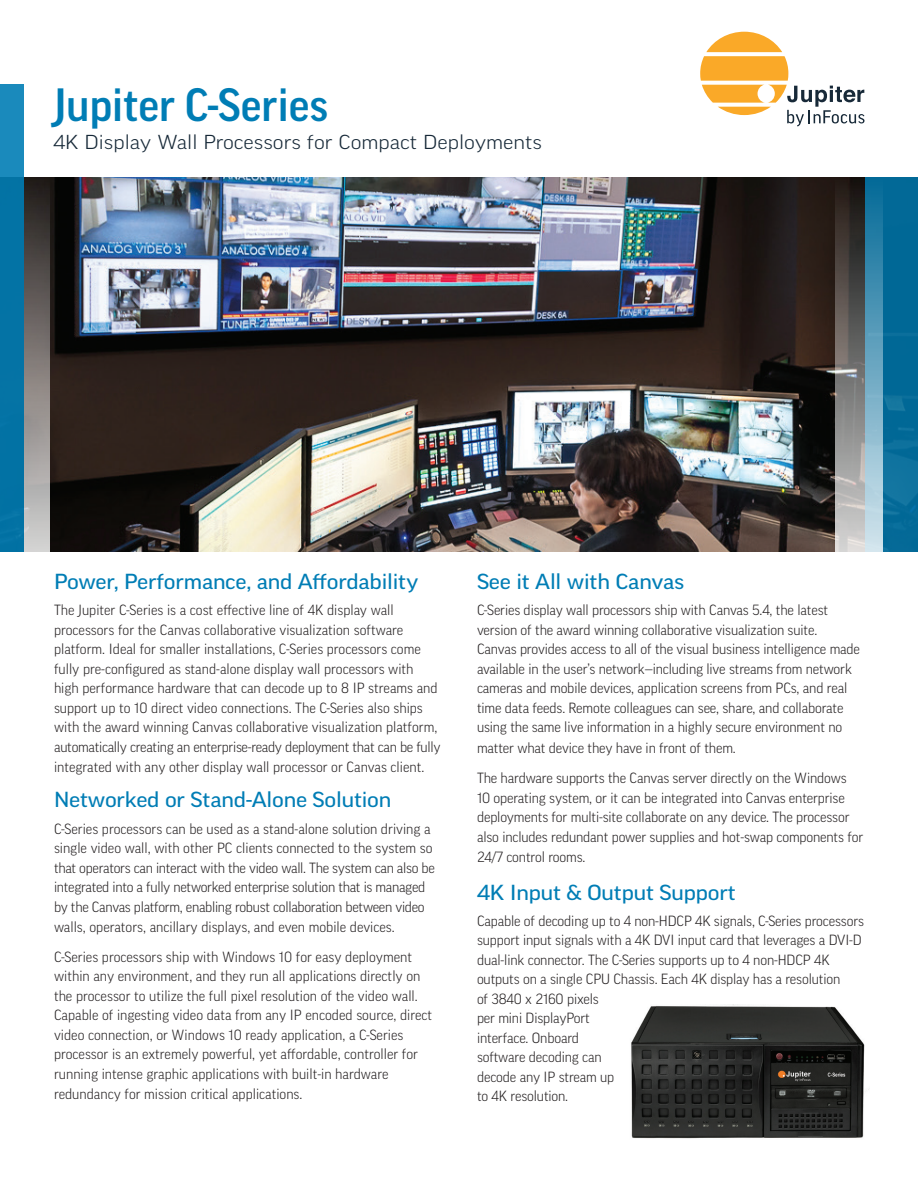
<style>
.page{position:relative;width:918px;height:1188px;background:#fff}
.page>*{position:absolute;margin:0;border:0;box-sizing:border-box;transform-origin:0 0}
.t1{font:500 45px "Good Pro";color:#007db5}
.t2{font:expanded 21px "Good Pro";letter-spacing:-.01em;color:#007db5}
.t3{font:300 expanded 19.5px "Good Pro";color:#172938}
.t4{font:300 14.25px/19.6px "Good Pro";letter-spacing:-.01em;color:#231f20}
</style>
<div class="page">
<img style="left:50px;top:177px;width:786px;height:374px">
<div style="left:865px;top:177px;width:53px;height:374px;background:linear-gradient(to bottom,#006795,#096e9b)"></div>
<svg style="left:836px;top:177px;width:47px;height:374px;background:#71868f"></svg>
<div style="left:24px;top:177px;width:26px;height:374px;background:linear-gradient(to bottom,#241d1a,#d6d4d3)"></div>
<div style="left:0;top:84px;width:24px;height:467px;background:linear-gradient(to bottom,#1383b5,#006c9e)"></div>
<img style="left:631px;top:1004px;width:238px;height:135px">
<svg style="left:700px;top:32px;width:165px;height:94px"></svg>
<p class="t1" style="left:53px;top:79px;width:276px">Jupiter C-Series</p>
<p class="t3" style="left:53px;top:131px;width:490px">4K Display Wall Processors for Compact Deployments</p>
<p class="t2" style="left:54px;top:569px;width:366px">Power, Performance, and Affordability</p>
<p class="t4" style="left:54px;top:600px;width:388px">The Jupiter C-Series is a cost effective line of 4K display wall processors for the Canvas collaborative visualization software platform. Ideal for smaller installations, C-Series processors come fully pre-configured as stand-alone display wall processors with high performance hardware that can decode up to 8 IP streams and support up to 10 direct video connections. The C-Series also ships with the award winning Canvas collaborative visualization platform, automatically creating an enterprise-ready deployment that can be fully integrated with any other display wall processor or Canvas client.</p>
<p class="t2" style="left:54px;top:788px;width:339px">Networked or Stand-Alone Solution</p>
<p class="t4" style="left:54px;top:819px;width:382px">C-Series processors can be used as a stand-alone solution driving a single video wall, with other PC clients connected to the system so that operators can interact with the video wall. The system can also be integrated into a fully networked enterprise solution that is managed by the Canvas platform, enabling robust collaboration between video walls, operators, ancillary displays, and even mobile devices.</p>
<p class="t4" style="left:54px;top:947px;width:380px">C-Series processors ship with Windows 10 for easy deployment within any environment, and they run all applications directly on the processor to utilize the full pixel resolution of the video wall.<br>Capable of ingesting video data from any IP encoded source, direct video connection, or Windows 10 ready application, a C-Series processor is an extremely powerful, yet affordable, controller for running intense graphic applications with built-in hardware redundancy for mission critical applications.</p>
<p class="t2" style="left:477px;top:569px;width:209px">See it All with Canvas</p>
<p class="t4" style="left:477px;top:600px;width:385px">C-Series display wall processors ship with Canvas 5.4, the latest version of the award winning collaborative visualization suite.<br>Canvas provides access to all of the visual business intelligence made available in the user’s network—including live streams from network cameras and mobile devices, application screens from PCs, and real time data feeds. Remote colleagues can see, share, and collaborate using the same live information in a highly secure environment no</p>
<p class="t4" style="left:477px;top:738px;width:260px">matter what device they have in front of them.</p>
<p class="t4" style="left:477px;top:768px;width:388px">The hardware supports the Canvas server directly on the Windows 10 operating system, or it can be integrated into Canvas enterprise deployments for multi-site collaborate on any device. The processor also includes redundant power supplies and hot-swap components for 24/7 control rooms.</p>
<p class="t2" style="left:477px;top:880px;width:260px">4K Input &amp; Output Support</p>
<p class="t4" style="left:477px;top:911px;width:389px">Capable of decoding up to 4 non-HDCP 4K signals, C-Series processors support input signals with a 4K DVI input card that leverages a DVI-D dual-link connector. The C-Series supports up to 4 non-HDCP 4K outputs on a single CPU Chassis. Each 4K display has a resolution<br>of 3840 x 2160 pixels<br>per mini DisplayPort<br>interface. Onboard<br>software decoding can<br>decode any IP stream up<br>to 4K resolution.</p>
</div>
